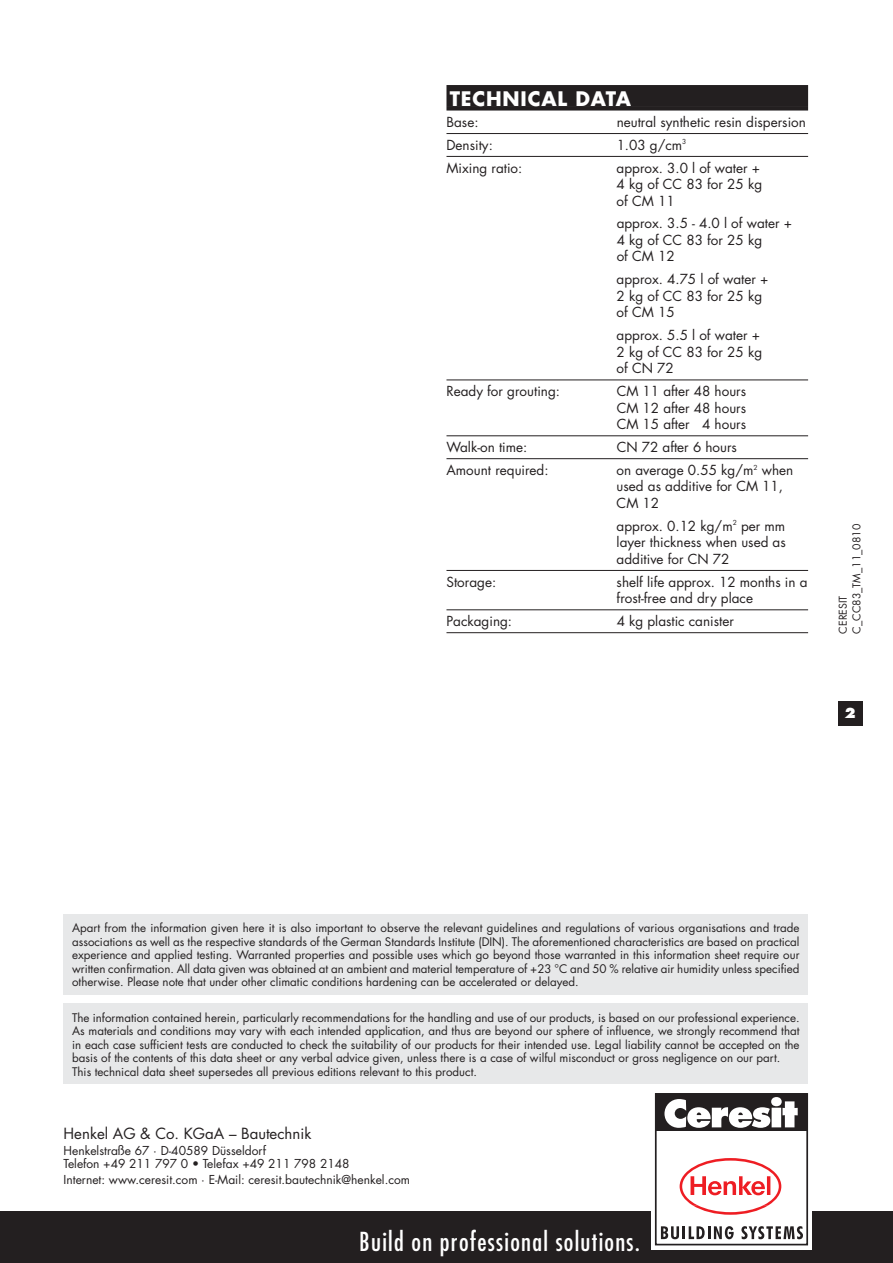
<style>
.page{position:relative;width:893px;height:1263px;background:#fff}
.page>*{position:absolute;margin:0;border:0;box-sizing:border-box;transform-origin:0 0}
.t1{font:condensed 25.5px "Futura";letter-spacing:.05em;color:#fff}
.t2{font:700 19.5px "Futura";letter-spacing:.04em;color:#fff}
.t3{font:15px "Futura";color:#231f20}
.t4{font:13.5px/16.5px "Futura";color:#231f20}
.t5{font:800 13.5px "Futura";color:#fff}
.t6{font:12px/13.5px "Futura";color:#231f20}
.t7{font:11.55px/13.5px "Futura";color:#231f20}
.t8{font:10.5px/13.8px "Futura";color:#231f20}
</style>
<div class="page">
<div style="left:446px;top:85px;width:362px;height:21px;background:#231f20"></div>
<div style="left:446px;top:106px;width:362px;height:5px;background:#231f20"></div>
<hr style="left:446px;top:133px;width:362px;height:1px;background:#231f20">
<hr style="left:446px;top:156px;width:362px;height:1px;background:#231f20">
<hr style="left:446px;top:380px;width:362px;height:1px;background:#231f20">
<hr style="left:446px;top:435px;width:362px;height:1px;background:#231f20">
<hr style="left:446px;top:458px;width:362px;height:1px;background:#231f20">
<hr style="left:446px;top:570px;width:362px;height:1px;background:#231f20">
<hr style="left:446px;top:609px;width:362px;height:1px;background:#231f20">
<hr style="left:446px;top:632px;width:362px;height:1px;background:#231f20">
<div style="left:837px;top:702px;width:25px;height:24px;background:#231f20"></div>
<div style="left:0;top:1212px;width:892px;height:51px;background:#231f20"></div>
<div style="left:651px;top:1089px;width:160px;height:161px;background:#fff"></div>
<div style="left:655px;top:1093px;width:153px;height:152px;border:2px solid #231f20"></div>
<svg style="left:679px;top:1158px;width:102px;height:57px"></svg>
<div style="left:655px;top:1094px;width:152px;height:36px;background:#231f20"></div>
<div style="left:655px;top:1093px;width:152px;height:38px;border:1px solid #231f20"></div>
<svg style="left:664px;top:1097px;width:133px;height:31px"></svg>
<svg style="left:661px;top:1226px;width:72px;height:13px"></svg>
<svg style="left:741px;top:1226px;width:62px;height:13px"></svg>
<div style="left:64px;top:1003px;width:744px;height:81px;background:#e7e8e9"></div>
<div style="left:64px;top:914px;width:744px;height:81px;background:#e7e8e9"></div>
<h2 class="t2" style="left:449px;top:90px;width:183px">TECHNICAL DATA</h2>
<p class="t4" style="left:446px;top:115px;width:34px">Base:</p>
<p class="t4" style="left:616px;top:115px;width:191px">neutral synthetic resin dispersion</p>
<p class="t4" style="left:446px;top:138px;width:48px">Density:</p>
<p class="t4" style="left:616px;top:138px;width:71px">1.03 g/cm<sup>3</sup></p>
<p class="t4" style="left:446px;top:160px;width:77px">Mixing ratio:</p>
<p class="t4" style="left:616px;top:160px;width:147px">approx. 3.0 l of water +<br>4 kg of CC 83 for 25 kg of CM 11</p>
<p class="t4" style="left:616px;top:216px;width:177px">approx. 3.5 - 4.0 l of water +<br>4 kg of CC 83 for 25 kg<br>of CM 12</p>
<p class="t4" style="left:616px;top:272px;width:153px">approx. 4.75 l of water +<br>2 kg of CC 83 for 25 kg of CM 15</p>
<p class="t4" style="left:616px;top:328px;width:147px">approx. 5.5 l of water +<br>2 kg of CC 83 for 25 kg of CN 72</p>
<p class="t4" style="left:446px;top:384px;width:115px">Ready for grouting:</p>
<p class="t4" style="left:616px;top:384px;width:131px;text-align:justify">CM 11 after 48 hours CM 12 after 48 hours CM 15 after 4 hours</p>
<p class="t4" style="left:446px;top:440px;width:82px">Walk-on time:</p>
<p class="t4" style="left:616px;top:440px;width:122px">CN 72 after 6 hours</p>
<p class="t4" style="left:446px;top:463px;width:104px">Amount required:</p>
<p class="t4" style="left:616px;top:463px;width:178px">on average 0.55 kg/m<sup>2</sup> when used as additive for CM 11,<br>CM 12</p>
<p class="t4" style="left:616px;top:519px;width:171px;text-align:justify">approx. 0.12 kg/m<sup>2</sup> per mm layer thickness when used as additive for CN 72</p>
<p class="t4" style="left:446px;top:575px;width:51px">Storage:</p>
<p class="t4" style="left:616px;top:575px;width:192px">shelf life approx. 12 months in a frost-free and dry place</p>
<p class="t4" style="left:446px;top:614px;width:67px">Packaging:</p>
<p class="t4" style="left:616px;top:614px;width:119px">4 kg plastic canister</p>
<p class="t8" style="left:836px;top:634px;width:111px;rotate:-90deg">CERESIT<br>C_CC83_TM_11_0810</p>
<p class="t5" style="left:844px;top:707px;width:13px">2</p>
<p class="t7" style="left:72px;top:922px;width:729px;text-align:justify">Apart from the information given here it is also important to observe the relevant guidelines and regulations of various organisations and trade associations as well as the respective standards of the German Standards Institute (DIN). The aforementioned characteristics are based on practical experience and applied testing. Warranted properties and possible uses which go beyond those warranted in this information sheet require our written confirmation. All data given was obtained at an ambient and material temperature of +23 °C and 50 % relative air humidity unless specified otherwise. Please note that under other climatic conditions hardening can be accelerated or delayed.</p>
<p class="t7" style="left:72px;top:1011px;width:729px">The information contained herein, particularly recommendations for the handling and use of our products, is based on our professional experience.<br>As materials and conditions may vary with each intended application, and thus are beyond our sphere of influence, we strongly recommend that in each case sufficient tests are conducted to check the suitability of our products for their intended use. Legal liability cannot be accepted on the basis of the contents of this data sheet or any verbal advice given, unless there is a case of wilful misconduct or gross negligence on our part.<br>This technical data sheet supersedes all previous editions relevant to this product.</p>
<p class="t3" style="left:64px;top:1127px;width:249px">Henkel AG &amp; Co. KGaA – Bautechnik</p>
<p class="t6" style="left:64px;top:1145px;width:287px">Henkelstraße 67 · D-40589 Düsseldorf<br>Telefon +49 211 797 0 • Telefax +49 211 798 2148</p>
<p class="t6" style="left:64px;top:1174px;width:348px">Internet: www.ceresit.com · E-Mail: ceresit.bautechnik@henkel.com</p>
<h1 class="t1" style="left:359px;top:1230px;width:282px">Build on professional solutions.</h1>
</div>
